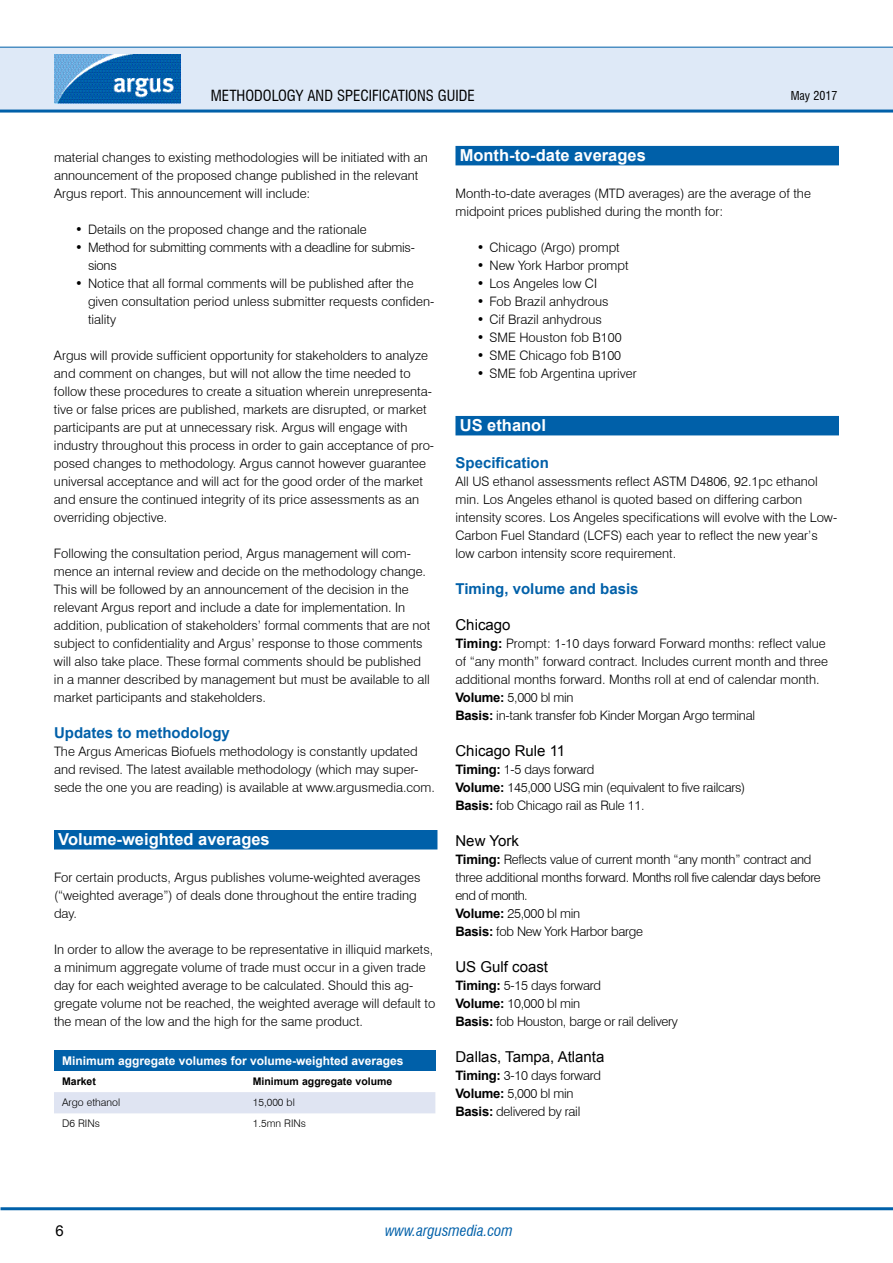
<style>
.page{position:relative;width:893px;height:1263px;background:#fff}
.page>*{position:absolute;margin:0;border:0;box-sizing:border-box;transform-origin:0 0}
.t1{font:700 16.5px "Arial";color:#fff}
.t2{font:15px "Arial";color:#000}
.t3{font:700 15px "Arial";color:#0060a9}
.t4{font:condensed 15px "Swiss 721 BT";color:#000}
.t5{font:italic condensed 15px "Swiss 721 BT";color:#0060a9}
.t6{font:300 13.05px/18px "Swiss 721 BT";color:#000}
.t7{font:300 13.05px/18px "Swiss 721 BT";letter-spacing:-.02em;color:#000}
.t8{font:700 12px "Arial";color:#fff}
.t9{font:condensed 12px "Swiss 721 BT";color:#000}
.t10{font:300 10.5px "Swiss 721 BT";color:#000}
.t11{font:700 10.5px "Arial";color:#000}
.s1{font-family:"Arial";font-weight:700}
</style>
<div class="page">
<div style="left:0;top:47px;width:893px;height:64px;background:#dee9f7"></div>
<hr style="left:0;top:110px;width:893px;height:3px;background:#0060a9">
<hr style="left:0;top:47px;width:893px;height:1px;background:#0060a9">
<hr style="left:1px;top:1207px;width:892px;height:3px;background:#0060a9">
<img style="left:54px;top:54px;width:126px;height:50px">
<div style="left:54px;top:830px;width:383px;height:19px;background:#0060a9"></div>
<div style="left:54px;top:1050px;width:381px;height:21px;background:#0060a9"></div>
<div style="left:54px;top:1092px;width:381px;height:21px;background:#dfe4f2"></div>
<div style="left:455px;top:146px;width:384px;height:19px;background:#0060a9"></div>
<div style="left:455px;top:416px;width:384px;height:19px;background:#0060a9"></div>
<p class="t4" style="left:211px;top:86px;width:265px">METHODOLOGY AND SPECIFICATIONS GUIDE</p>
<p class="t9" style="left:791px;top:88px;width:48px">MAY 2017</p>
<p class="t6" style="left:54px;top:148px;width:375px">material changes to existing methodologies will be initiated with an announcement of the proposed change published in the relevant<br>Argus report. This announcement will include:</p>
<p class="t6" style="left:75px;top:220px;width:293px">• Details on the proposed change and the rationale</p>
<p class="t7" style="left:88px;top:238px;width:328px;text-indent:-13px">• Method for submitting comments with a deadline for submis&shy;sions</p>
<p class="t6" style="left:88px;top:274px;width:348px;text-indent:-13px">• Notice that all formal comments will be published after the given consultation period unless submitter requests confiden&shy;tiality</p>
<p class="t6" style="left:54px;top:346px;width:382px">Argus will provide sufficient opportunity for stakeholders to analyze and comment on changes, but will not allow the time needed to follow these procedures to create a situation wherein unrepresenta&shy;tive or false prices are published, markets are disrupted, or market participants are put at unnecessary risk. Argus will engage with industry throughout this process in order to gain acceptance of pro&shy;posed changes to methodology. Argus cannot however guarantee universal acceptance and will act for the good order of the market and ensure the continued integrity of its price assessments as an overriding objective.</p>
<p class="t6" style="left:54px;top:544px;width:378px">Following the consultation period, Argus management will com&shy;mence an internal review and decide on the methodology change.<br>This will be followed by an announcement of the decision in the relevant Argus report and include a date for implementation. In addition, publication of stakeholders’ formal comments that are not subject to confidentiality and Argus’ response to those comments will also take place. These formal comments should be published in a manner described by management but must be available to all market participants and stakeholders.</p>
<p class="t3" style="left:54px;top:723px;width:177px">Updates to methodology</p>
<p class="t6" style="left:54px;top:742px;width:382px">The Argus Americas Biofuels methodology is constantly updated and revised. The latest available methodology (which may super&shy;sede the one you are reading) is available at www.argusmedia.com.</p>
<p class="t1" style="left:58px;top:829px;width:213px">Volume-weighted averages</p>
<p class="t6" style="left:54px;top:868px;width:368px">For certain products, Argus publishes volume-weighted averages (“weighted average”) of deals done throughout the entire trading day.</p>
<p class="t6" style="left:54px;top:940px;width:383px">In order to allow the average to be representative in illiquid markets, a minimum aggregate volume of trade must occur in a given trade day for each weighted average to be calculated. Should this ag&shy;gregate volume not be reached, the weighted average will default to the mean of the low and the high for the same product.</p>
<p class="t8" style="left:62px;top:1053px;width:343px">Minimum aggregate volumes for volume-weighted averages</p>
<p class="t11" style="left:62px;top:1074px;width:35px">Market</p>
<p class="t11" style="left:253px;top:1074px;width:141px">Minimum aggregate volume</p>
<p class="t10" style="left:62px;top:1096px;width:60px">Argo ethanol</p>
<p class="t10" style="left:253px;top:1096px;width:44px">15,000 bl</p>
<p class="t10" style="left:62px;top:1117px;width:39px">D6 RINs</p>
<p class="t10" style="left:253px;top:1117px;width:55px">1.5mn RINs</p>
<p class="t1" style="left:460px;top:145px;width:188px">Month-to-date averages</p>
<p class="t6" style="left:455px;top:184px;width:357px">Month-to-date averages (MTD averages) are the average of the midpoint prices published during the month for:</p>
<p class="t6" style="left:477px;top:238px;width:145px">• Chicago (Argo) prompt</p>
<p class="t6" style="left:477px;top:256px;width:153px">• New York Harbor prompt</p>
<p class="t6" style="left:477px;top:274px;width:122px">• Los Angeles low CI</p>
<p class="t6" style="left:477px;top:292px;width:133px">• Fob Brazil anhydrous</p>
<p class="t6" style="left:477px;top:310px;width:127px">• Cif Brazil anhydrous</p>
<p class="t6" style="left:477px;top:328px;width:146px">• SME Houston fob B100</p>
<p class="t6" style="left:477px;top:346px;width:146px">• SME Chicago fob B100</p>
<p class="t6" style="left:477px;top:364px;width:161px">• SME fob Argentina upriver</p>
<p class="t1" style="left:460px;top:415px;width:88px">US ethanol</p>
<p class="t3" style="left:455px;top:453px;width:95px">Specification</p>
<p class="t6" style="left:455px;top:472px;width:383px">All US ethanol assessments reflect ASTM D4806, 92.1pc ethanol min. Los Angeles ethanol is quoted based on differing carbon intensity scores. Los Angeles specifications will evolve with the Low-Carbon Fuel Standard (LCFS) each year to reflect the new year’s low carbon intensity score requirement.</p>
<p class="t3" style="left:455px;top:579px;width:185px">Timing, volume and basis</p>
<p class="t2" style="left:455px;top:615px;width:57px">Chicago</p>
<p class="t6" style="left:455px;top:634px;width:374px"><span class="s1">Timing:</span> Prompt: 1-10 days forward Forward months: reflect value of “any month” forward contract. Includes current month and three additional months forward. Months roll at end of calendar month.<br><span class="s1">Volume:</span> 5,000 bl min<br><span class="s1">Basis:</span> in-tank transfer fob Kinder Morgan Argo terminal</p>
<p class="t2" style="left:455px;top:741px;width:111px">Chicago Rule 11</p>
<p class="t7" style="left:455px;top:760px;width:291px"><span class="s1">Timing:</span> 1-5 days forward<br><span class="s1">Volume:</span> 145,000 USG min (equivalent to five railcars)<br><span class="s1">Basis:</span> fob Chicago rail as Rule 11.</p>
<p class="t2" style="left:455px;top:831px;width:65px">New York</p>
<p class="t7" style="left:455px;top:850px;width:367px"><span class="s1">Timing:</span> Reflects value of current month “any month” contract and three additional months forward. Months roll five calendar days before end of month.<br><span class="s1">Volume:</span> 25,000 bl min<br><span class="s1">Basis:</span> fob New York Harbor barge</p>
<p class="t2" style="left:455px;top:957px;width:94px">US Gulf coast</p>
<p class="t7" style="left:455px;top:976px;width:224px"><span class="s1">Timing:</span> 5-15 days forward<br><span class="s1">Volume:</span> 10,000 bl min<br><span class="s1">Basis:</span> fob Houston, barge or rail delivery</p>
<p class="t2" style="left:455px;top:1047px;width:150px">Dallas, Tampa, Atlanta</p>
<p class="t7" style="left:455px;top:1066px;width:147px"><span class="s1">Timing:</span> 3-10 days forward<br><span class="s1">Volume:</span> 5,000 bl min<br><span class="s1">Basis:</span> delivered by rail</p>
<p class="t2" style="left:55px;top:1220px;width:10px">6</p>
<p class="t5" style="left:385px;top:1221px;width:129px">www.argusmedia.com</p>
</div>
